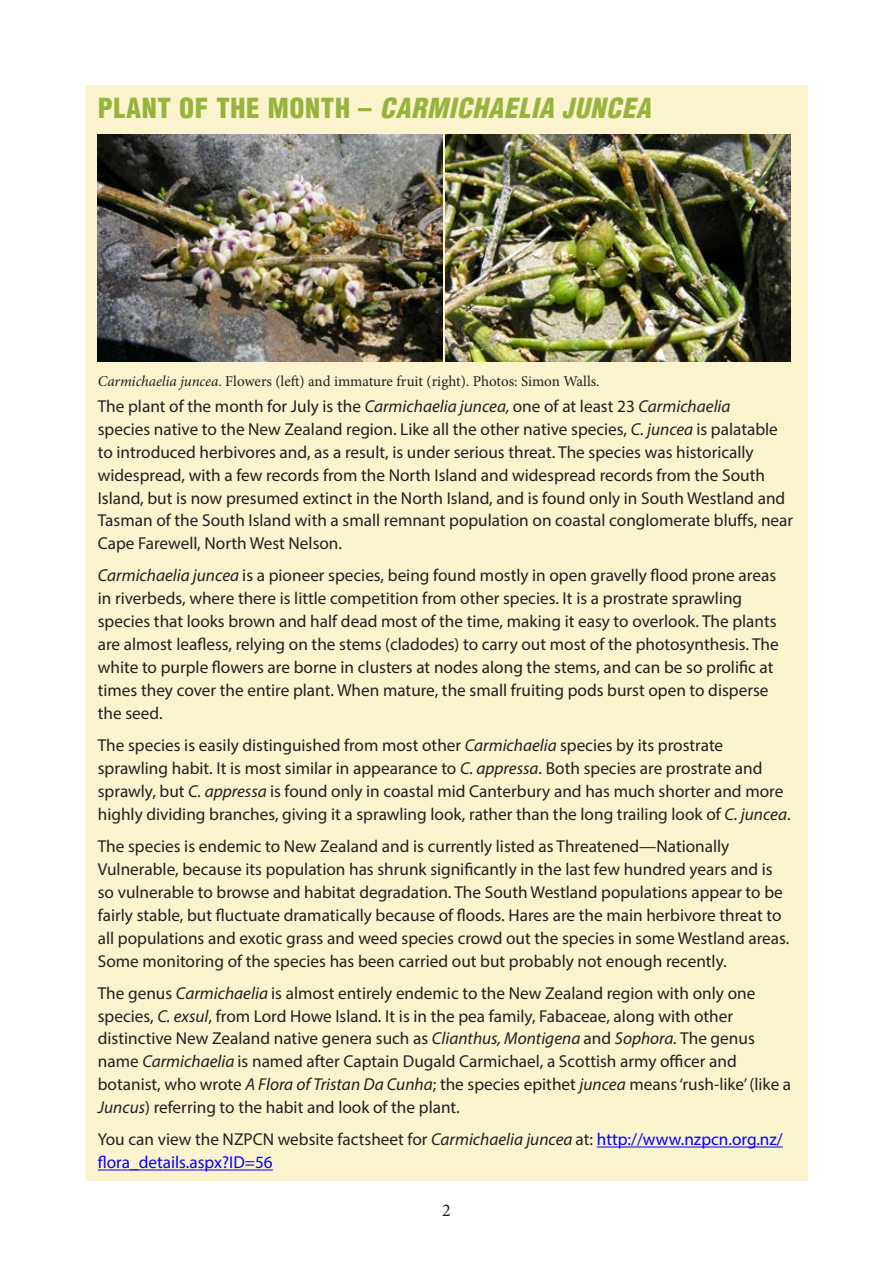
<style>
.page{position:relative;width:893px;height:1263px;background:#fff}
.page>*{position:absolute;margin:0;border:0;box-sizing:border-box;transform-origin:0 0}
.Heading_1_Newsletter{font:27px "Helvetica Maori Cond Black Obl";letter-spacing:.025em;color:#96b43d}
.t1{font:18px "Minion Pro";color:#231f20}
.Plant_of_the_month_t{font:17.25px/23px "Myriad Pro";color:#231f20}
.Plant_of_the_month_t-2{font:17.25px/23px "Myriad Pro";color:#0600ff}
.t2{font:15px "Minion Pro";letter-spacing:-.005em;color:#231f20}
.s1{font-family:"Helvetica Maori";font-weight:900;font-stretch:condensed}
.s2{font-style:italic}
.s3{color:#231f20}
.s4{font-style:italic;color:#231f20}
</style>
<div class="page">
<div style="left:85px;top:85px;width:723px;height:1096px;background:#fbf2ce"></div>
<hr style="left:597px;top:1146px;width:186px;height:1px;background:#0600ff">
<hr style="left:98px;top:1169px;width:175px;height:1px;background:#0600ff">
<img style="left:98px;top:134px;width:344px;height:228px">
<img style="left:446px;top:135px;width:344px;height:227px">
<p class="Heading_1_Newsletter" style="left:98px;top:91px;width:555px"><span class="s1">PLANT OF THE MONTH –</span> CARMICHAELIA JUNCEA</p>
<p class="t2" style="left:98px;top:371px;width:503px"><span class="s2">Carmichaelia juncea</span>. Flowers (left) and immature fruit (right). Photos: Simon Walls.</p>
<p class="Plant_of_the_month_t" style="left:98px;top:394px;width:697px">The plant of the month for July is the <span class="s2">Carmichaelia juncea,</span> one of at least 23 <span class="s2">Carmichaelia<br></span>species native to the New Zealand region. Like all the other native species, <span class="s2">C. juncea</span> is palatable to introduced herbivores and, as a result, is under serious threat. The species was historically widespread, with a few records from the North Island and widespread records from the South Island, but is now presumed extinct in the North Island, and is found only in South Westland and Tasman of the South Island with a small remnant population on coastal conglomerate bluffs, near Cape Farewell, North West Nelson.</p>
<p class="Plant_of_the_month_t" style="left:98px;top:564px;width:682px"><span class="s2">Carmichaelia juncea</span> is a pioneer species, being found mostly in open gravelly flood prone areas in riverbeds, where there is little competition from other species. It is a prostrate sprawling species that looks brown and half dead most of the time, making it easy to overlook. The plants are almost leafless, relying on the stems (cladodes) to carry out most of the photosynthesis. The white to purple flowers are borne in clusters at nodes along the stems, and can be so prolific at times they cover the entire plant. When mature, the small fruiting pods burst open to disperse the seed.</p>
<p class="Plant_of_the_month_t" style="left:98px;top:733px;width:694px">The species is easily distinguished from most other <span class="s2">Carmichaelia</span> species by its prostrate sprawling habit. It is most similar in appearance to <span class="s2">C. appressa</span>. Both species are prostrate and sprawly, but <span class="s2">C. appressa</span> is found only in coastal mid Canterbury and has much shorter and more highly dividing branches, giving it a sprawling look, rather than the long trailing look of <span class="s2">C. juncea</span>.</p>
<p class="Plant_of_the_month_t" style="left:98px;top:834px;width:693px">The species is endemic to New Zealand and is currently listed as Threatened—Nationally Vulnerable, because its population has shrunk significantly in the last few hundred years and is so vulnerable to browse and habitat degradation. The South Westland populations appear to be fairly stable, but fluctuate dramatically because of floods. Hares are the main herbivore threat to all populations and exotic grass and weed species crowd out the species in some Westland areas.<br>Some monitoring of the species has been carried out but probably not enough recently.</p>
<p class="Plant_of_the_month_t" style="left:98px;top:981px;width:695px">The genus <span class="s2">Carmichaelia</span> is almost entirely endemic to the New Zealand region with only one species, <span class="s2">C. exsul</span>, from Lord Howe Island. It is in the pea family, Fabaceae, along with other distinctive New Zealand native genera such as <span class="s2">Clianthus, Montigena</span> and <span class="s2">Sophora.</span> The genus name <span class="s2">Carmichaelia</span> is named after Captain Dugald Carmichael, a Scottish army officer and botanist, who wrote <span class="s2">A Flora of Tristan Da Cunha</span>; the species epithet <span class="s2">juncea</span> means ‘rush-like’ (like a <span class="s2">Juncus</span>) referring to the habit and look of the plant.</p>
<p class="Plant_of_the_month_t-2" style="left:98px;top:1128px;width:686px"><span class="s3">You can view the NZPCN website factsheet for</span> <span class="s4">Carmichaelia juncea</span> <span class="s3">at:</span> http://www.nzpcn.org.nz/ flora_details.aspx?ID=56</p>
<p class="t1" style="left:442px;top:1198px;width:10px">2</p>
</div>
